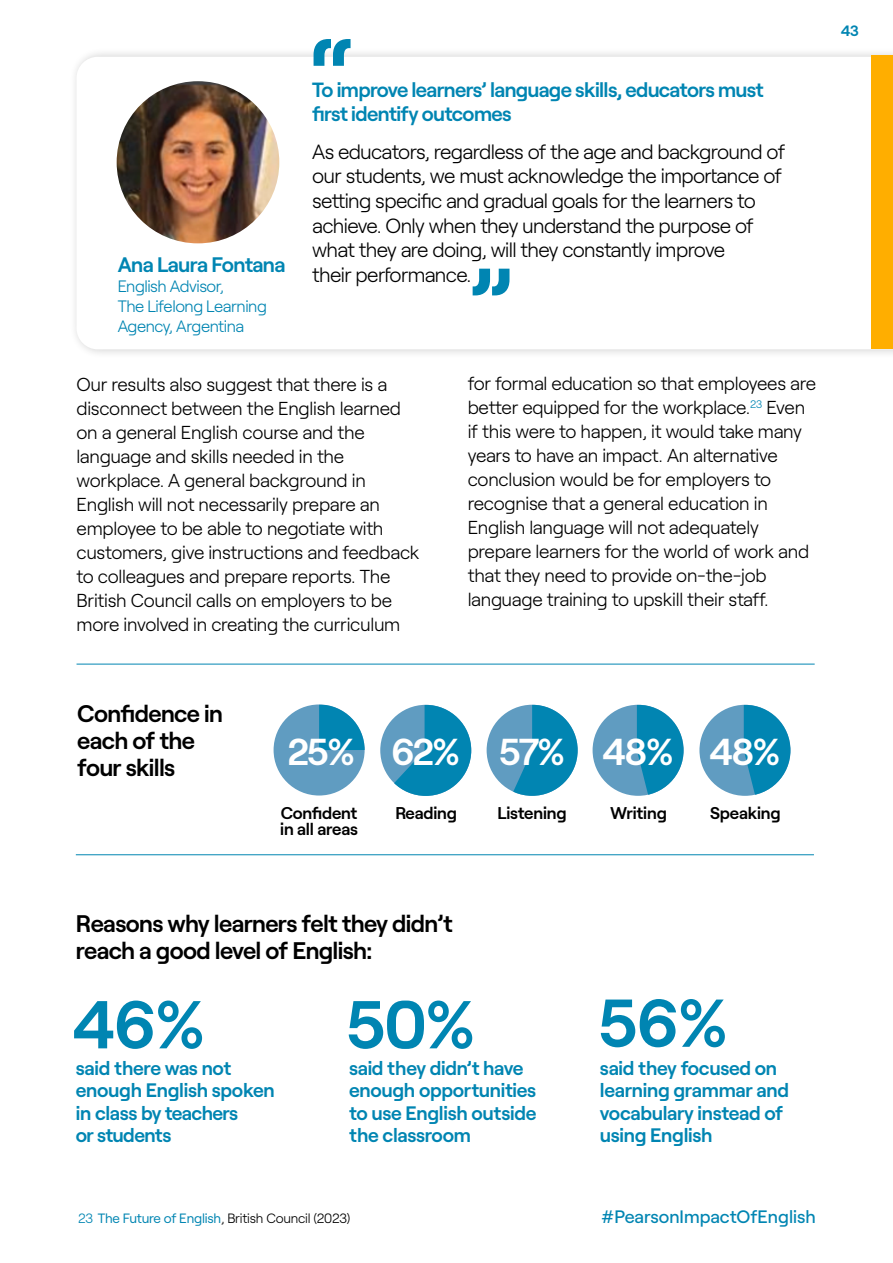
<style>
.page{position:relative;width:893px;height:1263px;background:#fff}
.page>*{position:absolute;margin:0;border:0;box-sizing:border-box;transform-origin:0 0}
.t1{font:500 112.5px "Roobert";color:#0085b2}
.t2{font:600 67.5px "Roobert";color:#0085b2}
.t3{font:600 37.35px "Roobert";letter-spacing:-.06em;color:#fff}
.t4{font:600 24px/27px "Roobert";letter-spacing:-.03em;color:#000}
.t5{font:600 21px "Roobert";letter-spacing:-.03em;color:#0085b2}
.t6{font:300 20.55px/24.6px "Roobert";letter-spacing:-.03em;color:#000}
.t7{font:600 20.55px/24.6px "Roobert";letter-spacing:-.03em;color:#0085b2}
.t8{font:600 19.5px/22.5px "Roobert";letter-spacing:-.015em;color:#0085b2}
.t9{font:300 18.75px/24px "Roobert";letter-spacing:-.015em;color:#000}
.t10{font:500 18px "Roobert";color:#0085b2}
.t11{font:600 16.95px/15.8px "Roobert";letter-spacing:-.01em;color:#000}
.t12{font:300 16.5px/19.8px "Roobert";letter-spacing:-.03em;color:#0085b2}
.t13{font:600 15px "Roobert";color:#0085b2}
.t14{font:300 13.5px "Roobert";letter-spacing:-.015em;color:#000}
.s1{color:#0085b2}
.s2{font-weight:400;color:#0085b2}
</style>
<div class="page">
<div style="left:872px;top:56px;width:21px;height:293px;background:#ffae00"></div>
<img style="left:117px;top:81px;width:162px;height:162px;border-radius:81px">
<hr style="left:76px;top:854px;width:738px;height:1px;background:#0085b2">
<div style="left:274px;top:704px;width:91px;height:91px;background:#609cc1;border-radius:50%"></div>
<svg style="left:319px;top:704px;width:46px;height:75px"></svg>
<svg style="left:380px;top:705px;width:91px;height:91px"></svg>
<div style="left:487px;top:705px;width:91px;height:91px;background:#609cc1;border-radius:50%"></div>
<svg style="left:503px;top:705px;width:75px;height:91px"></svg>
<div style="left:699px;top:705px;width:91px;height:91px;background:#609cc1;border-radius:50%"></div>
<svg style="left:744px;top:705px;width:46px;height:91px"></svg>
<div style="left:593px;top:705px;width:91px;height:91px;background:#609cc1;border-radius:50%"></div>
<svg style="left:637px;top:705px;width:46px;height:91px"></svg>
<hr style="left:77px;top:664px;width:738px;height:1px;background:#0085b2">
<p class="t5" style="left:118px;top:249px;width:169px">Ana Laura Fontana</p>
<p class="t12" style="left:118px;top:275px;width:151px">English Advisor,<br>The Lifelong Learning<br>Agency, Argentina</p>
<h1 class="t1" style="left:308px;top:-6px;width:47px">“</h1>
<p class="t7" style="left:312px;top:75px;width:453px">To improve learners’ language skills, educators must first identify outcomes</p>
<p class="t6" style="left:312px;top:138px;width:474px">As educators, regardless of the age and background of our students, we must acknowledge the importance of setting specific and gradual goals for the learners to achieve. Only when they understand the purpose of what they are doing, will they constantly improve<br>their performance.</p>
<h1 class="t1" style="left:468px;top:223px;width:47px">”</h1>
<p class="t9" style="left:77px;top:371px;width:344px">Our results also suggest that there is a disconnect between the English learned on a general English course and the language and skills needed in the workplace. A general background in English will not necessarily prepare an employee to be able to negotiate with customers, give instructions and feedback to colleagues and prepare reports. The British Council calls on employers to be more involved in creating the curriculum</p>
<p class="t9" style="left:468px;top:370px;width:350px">for formal education so that employees are better equipped for the workplace.<sup>23</sup> Even if this were to happen, it would take many years to have an impact. An alternative conclusion would be for employers to recognise that a general education in English language will not adequately prepare learners for the world of work and that they need to provide on-the-job language training to upskill their staff.</p>
<p class="t13" style="left:841px;top:19px;width:20px">43</p>
<p class="t4" style="left:77px;top:698px;width:147px">Confidence in each of the four skills</p>
<h3 class="t3" style="left:287px;top:723px;width:69px">25%</h3>
<p class="t11" style="left:280px;top:804px;width:79px">Confident in all areas</p>
<h3 class="t3" style="left:391px;top:723px;width:176px">62% 57%</h3>
<p class="t11" style="left:395px;top:804px;width:63px">Reading</p>
<p class="t11" style="left:497px;top:804px;width:71px">Listening</p>
<h3 class="t3" style="left:602px;top:723px;width:73px">48%</h3>
<p class="t11" style="left:610px;top:804px;width:58px">Writing</p>
<h3 class="t3" style="left:709px;top:723px;width:73px">48%</h3>
<p class="t11" style="left:710px;top:804px;width:72px">Speaking</p>
<p class="t4" style="left:76px;top:908px;width:379px">Reasons why learners felt they didn’t reach a good level of English:</p>
<h2 class="t2" style="left:72px;top:972px;width:135px">46%</h2>
<p class="t8" style="left:76px;top:1055px;width:200px">said there was not enough English spoken in class by teachers<br>or students</p>
<h2 class="t2" style="left:345px;top:972px;width:132px">50%</h2>
<p class="t8" style="left:349px;top:1055px;width:189px">said they didn’t have enough opportunities to use English outside the classroom</p>
<p class="t14" style="left:78px;top:1208px;width:274px"><span class="s1">23</span> <span class="s2">The Future of English</span>, British Council (2023)</p>
<h2 class="t2" style="left:597px;top:971px;width:132px">56%</h2>
<p class="t8" style="left:600px;top:1055px;width:191px">said they focused on learning grammar and vocabulary instead of using English</p>
<p class="t10" style="left:601px;top:1203px;width:216px">#PearsonImpactOfEnglish</p>
</div>
